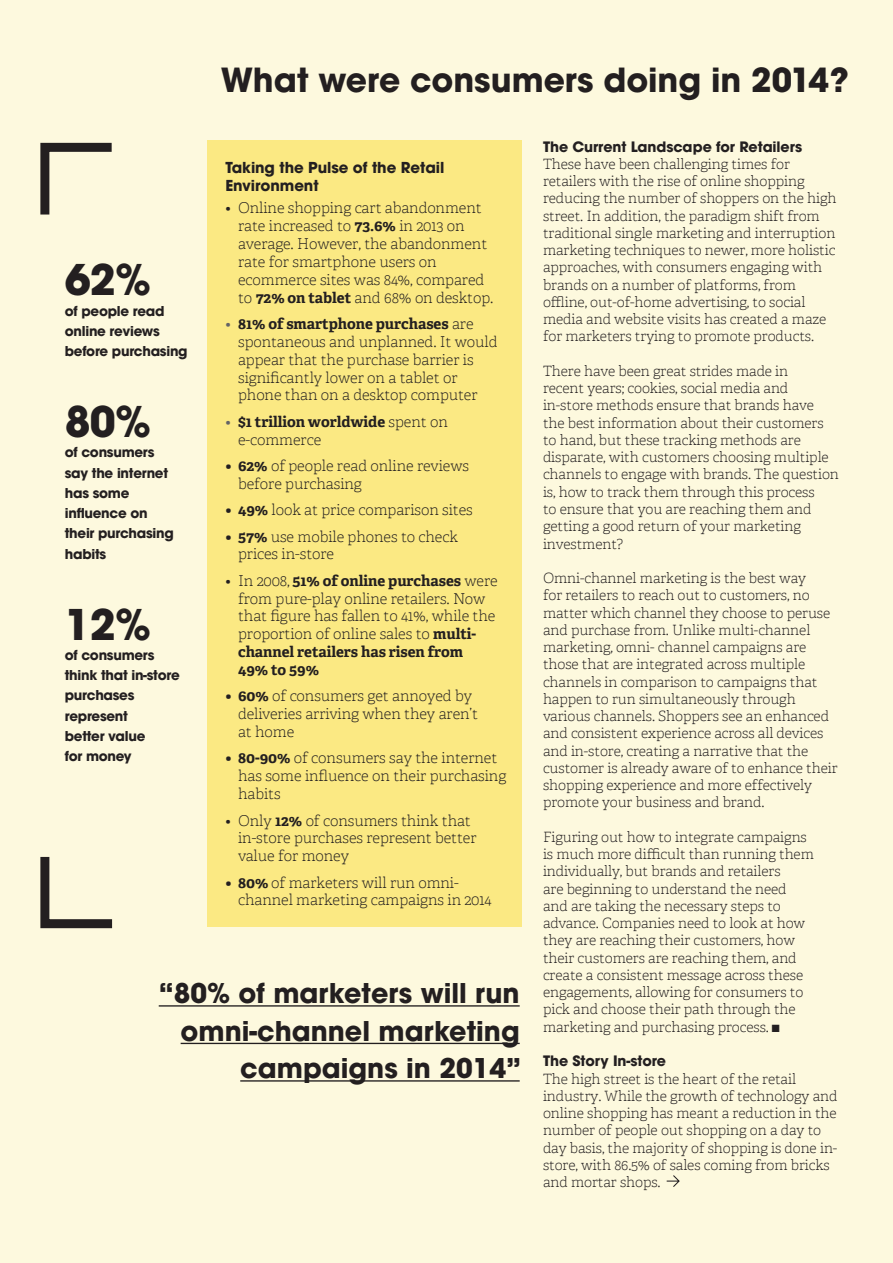
<style>
.page{position:relative;width:893px;height:1263px;background:#fdf9de}
.page>*{position:absolute;margin:0;border:0;box-sizing:border-box;transform-origin:0 0}
.t1{font:700 42px "Avant Garde";color:#231f20}
.t2{font:700 33px "Avant Garde";color:#231f20}
.t3{font:700 27px/37.5px "Avant Garde";color:#231f20;text-align:right}
.t4{font:100 15px/17.9px "Adelle";letter-spacing:-.005em;color:#231f20}
.t5{font:700 15px/17.9px "Adelle";letter-spacing:-.005em;color:#231f20}
.t6{font:700 15px/17.9px "Avant Garde";letter-spacing:-.005em;color:#231f20}
.t7{font:100 14.25px/17.2px "Adelle";letter-spacing:-.005em;color:#231f20}
.t8{font:700 14.25px "Avant Garde";letter-spacing:-.005em;color:#231f20}
.t9{font:700 13.5px/20.2px "Avant Garde";letter-spacing:-.02em;color:#231f20}
.s1{font-weight:700}
.s2{color:#636366}
.s3{font-weight:100;color:#636366}
.s4{font-weight:100}
</style>
<div class="page">
<div style="left:207px;top:140px;width:315px;height:787px;background:#fbe983"></div>
<svg style="left:40px;top:856px;width:73px;height:73px"></svg>
<svg style="left:40px;top:142px;width:72px;height:73px"></svg>
<hr style="left:159px;top:1005px;width:361px;height:1px;background:#231f20">
<hr style="left:181px;top:1043px;width:339px;height:1px;background:#231f20">
<hr style="left:240px;top:1080px;width:280px;height:1px;background:#231f20">
<svg style="left:666px;top:1175px;width:14px;height:12px"></svg>
<h2 class="t2" style="left:221px;top:58px;width:629px">What were consumers doing in 2014?</h2>
<h1 class="t1" style="left:65px;top:253px;width:88px">62%</h1>
<p class="t9" style="left:65px;top:300px;width:124px">of people read online reviews before purchasing</p>
<h1 class="t1" style="left:65px;top:394px;width:88px">80%</h1>
<p class="t9" style="left:65px;top:442px;width:110px">of consumers say the internet has some influence on their purchasing habits</p>
<h1 class="t1" style="left:65px;top:597px;width:88px">12%</h1>
<p class="t9" style="left:65px;top:645px;width:116px">of consumers think that in-store purchases represent<br>better value<br>for money</p>
<p class="t6" style="left:225px;top:159px;width:221px">Taking the Pulse of the Retail<br>Environment</p>
<p class="t4" style="left:238px;top:199px;width:257px;text-indent:-13px">• Online shopping cart abandonment rate increased to <span class="s1">73.6%</span> in 2013 on average. However, the abandonment rate for smartphone users on ecommerce sites was 84%, compared to <span class="s1">72% on tablet</span> and 68% on desktop.</p>
<p class="t4" style="left:238px;top:315px;width:261px;text-indent:-13px"><span class="s2">•</span> <span class="s1">81% of smartphone purchases</span> are spontaneous and unplanned. It would appear that the purchase barrier is significantly lower on a tablet or phone than on a desktop computer</p>
<p class="t5" style="left:238px;top:413px;width:211px;text-indent:-13px"><span class="s3">•</span> $1 trillion worldwide <span class="s4">spent on e-commerce</span></p>
<p class="t4" style="left:238px;top:457px;width:232px;text-indent:-13px"><span class="s1">• 62%</span> of people read online reviews before purchasing</p>
<p class="t4" style="left:225px;top:501px;width:249px"><span class="s1">• 49%</span> look at price comparison sites</p>
<p class="t4" style="left:238px;top:527px;width:221px;text-indent:-13px"><span class="s1">• 57%</span> use mobile phones to check prices in-store</p>
<p class="t4" style="left:238px;top:572px;width:261px;text-indent:-13px">• In 2008, <span class="s1">51% of online purchases</span> were from pure-play online retailers. Now that figure has fallen to 41%, while the proportion of online sales to <span class="s1">multi&shy;channel retailers has risen from<br>49% to 59%</span></p>
<p class="t4" style="left:238px;top:687px;width:241px;text-indent:-13px"><span class="s1">• 60%</span> of consumers get annoyed by deliveries arriving when they aren’t at home</p>
<p class="t4" style="left:238px;top:749px;width:270px;text-indent:-13px"><span class="s1">• 80-90%</span> of consumers say the internet has some influence on their purchasing habits</p>
<p class="t4" style="left:238px;top:811px;width:240px;text-indent:-13px">• Only <span class="s1">12%</span> of consumers think that in-store purchases represent better value for money</p>
<p class="t4" style="left:238px;top:873px;width:255px;text-indent:-13px"><span class="s1">• 80%</span> of marketers will run omni&shy;channel marketing campaigns in 2014</p>
<h3 class="t3" style="left:159px;top:974px;width:364px">“80% of marketers will run omni-channel marketing campaigns in 2014”</h3>
<p class="t8" style="left:543px;top:137px;width:261px">The Current Landscape for Retailers</p>
<p class="t7" style="left:543px;top:155px;width:295px">These have been challenging times for retailers with the rise of online shopping reducing the number of shoppers on the high street. In addition, the paradigm shift from traditional single marketing and interruption marketing techniques to newer, more holistic approaches, with consumers engaging with brands on a number of platforms, from offline, out-of-home advertising, to social media and website visits has created a maze for marketers trying to promote products.</p>
<p class="t7" style="left:543px;top:362px;width:297px">There have been great strides made in<br>recent years; cookies, social media and in-store methods ensure that brands have the best information about their customers to hand, but these tracking methods are disparate, with customers choosing multiple channels to engage with brands. The question is, how to track them through this process<br>to ensure that you are reaching them and getting a good return of your marketing investment?</p>
<p class="t7" style="left:543px;top:569px;width:296px">Omni-channel marketing is the best way<br>for retailers to reach out to customers, no matter which channel they choose to peruse and purchase from. Unlike multi-channel marketing, omni- channel campaigns are those that are integrated across multiple channels in comparison to campaigns that happen to run simultaneously through various channels. Shoppers see an enhanced and consistent experience across all devices and in-store, creating a narrative that the customer is already aware of to enhance their shopping experience and more effectively promote your business and brand.</p>
<p class="t7" style="left:543px;top:828px;width:272px">Figuring out how to integrate campaigns is much more difficult than running them individually, but brands and retailers<br>are beginning to understand the need and are taking the necessary steps to advance. Companies need to look at how they are reaching their customers, how their customers are reaching them, and create a consistent message across these engagements, allowing for consumers to pick and choose their path through the marketing and purchasing process.</p>
<p class="t8" style="left:543px;top:1052px;width:125px">The Story In-store</p>
<p class="t7" style="left:543px;top:1070px;width:296px">The high street is the heart of the retail industry. While the growth of technology and online shopping has meant a reduction in the number of people out shopping on a day to day basis, the majority of shopping is done in&shy;store, with 86.5% of sales coming from bricks and mortar shops.</p>
</div>
